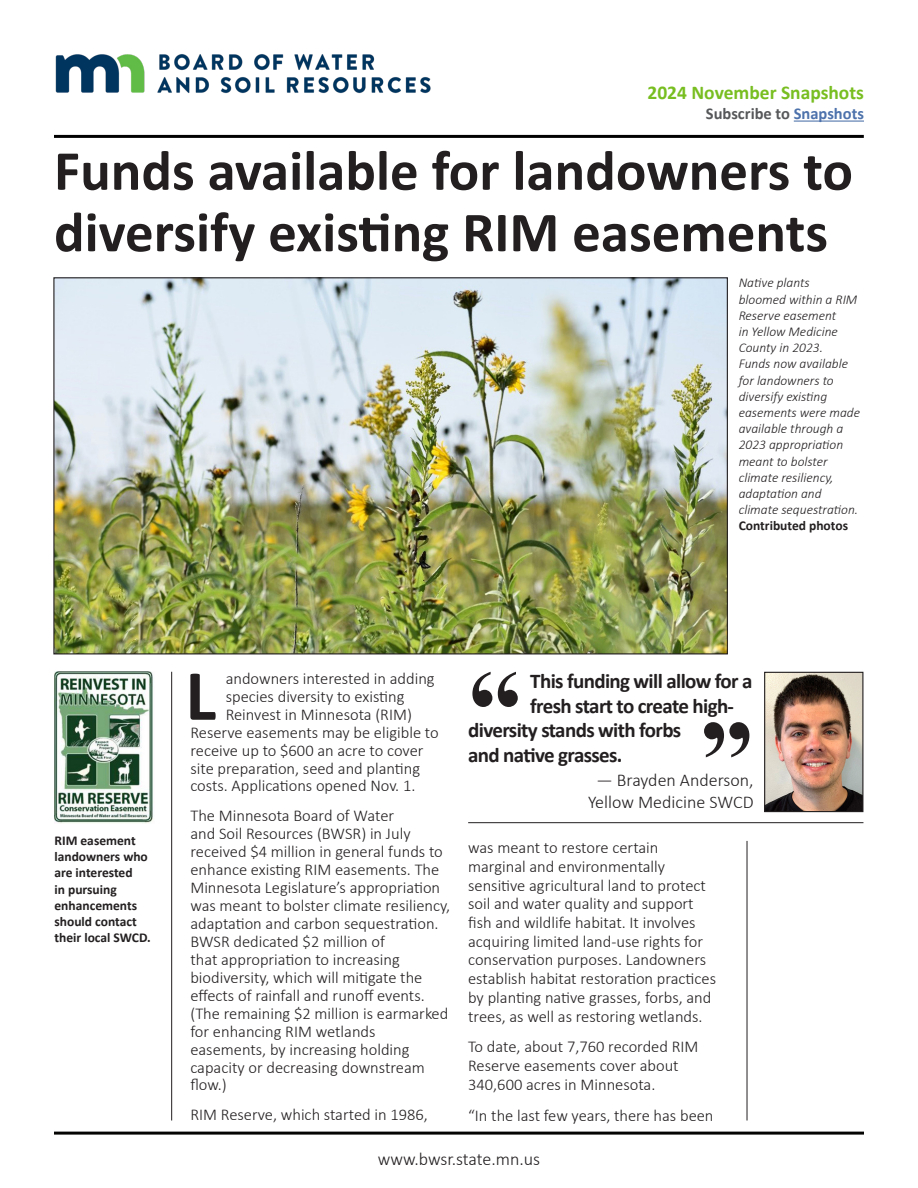
<style>
.page{position:relative;width:918px;height:1188px;background:#fff}
.page>*{position:absolute;margin:0;border:0;box-sizing:border-box;transform-origin:0 0}
.t1{font:700 108px "Times New Roman";color:#231f20}
.t2{font:700 72.6px "Calibri";color:#231f20}
.t3{font:700 57px/61.5px "Calibri";color:#231f20}
.t4{font:700 21px/25.2px "Calibri";letter-spacing:-.03em;color:#231f20}
.t5{font:700 19.5px "Calibri";color:#78be21}
.t6{font:300 18px "Calibri";color:#231f20}
.t7{font:300 16.5px/18px "Calibri";color:#231f20}
.t8{font:700 16.5px "Calibri";color:#57585a}
.t9{font:italic 300 13.5px/16.2px "Calibri";color:#231f20}
.t10{font:700 13.5px/16.2px "Calibri";color:#231f20}
.s1{color:#4d72ac}
.s2{font-weight:700;font-style:normal}
</style>
<div class="page">
<img style="left:55px;top:54px;width:376px;height:40px">
<img style="left:55px;top:279px;width:671px;height:373px">
<hr style="left:54px;top:135px;width:810px;height:3px;background:#000">
<hr style="left:171px;top:672px;width:1px;height:448px;background:#231f20">
<hr style="left:747px;top:841px;width:1px;height:279px;background:#231f20">
<hr style="left:54px;top:1132px;width:810px;height:3px;background:#040503">
<hr style="left:794px;top:121px;width:70px;height:1px;background:#4d72ac">
<img style="left:54px;top:672px;width:99px;height:151px">
<hr style="left:468px;top:822px;width:395px;height:1px;background:#231f20">
<img style="left:766px;top:674px;width:95px;height:136px">
<div style="left:764px;top:672px;width:99px;height:140px;border:1px solid #231f20"></div>
<p class="t5" style="left:648px;top:79px;width:218px">2024 November Snapshots</p>
<p class="t8" style="left:706px;top:102px;width:160px">Subscribe to <span class="s1">Snapshots</span></p>
<p class="t3" style="left:54px;top:139px;width:801px">Funds available for landowners to diversify existing RIM easements</p>
<p class="t9" style="left:739px;top:275px;width:123px">Native plants bloomed within a RIM<br>Reserve easement<br>in Yellow Medicine<br>County in 2023.<br>Funds now available for landowners to diversify existing easements were made available through a<br>2023 appropriation meant to bolster climate resiliency, adaptation and climate sequestration.<br><span class="s2">Contributed photos</span></p>
<p class="t10" style="left:54px;top:832px;width:98px">RIM easement landowners who are interested<br>in pursuing enhancements should contact their local SWCD.</p>
<p class="t2" style="left:185px;top:644px;width:32px">L</p>
<p class="t7" style="left:226px;top:670px;width:210px">andowners interested in adding</p>
<p class="t7" style="left:226px;top:687px;width:180px">species diversity to existing</p>
<p class="t7" style="left:226px;top:705px;width:188px">Reinvest in Minnesota (RIM)</p>
<p class="t7" style="left:190px;top:723px;width:250px">Reserve easements may be eligible to</p>
<p class="t7" style="left:190px;top:741px;width:235px">receive up to $600 an acre to cover</p>
<p class="t7" style="left:190px;top:759px;width:231px">site preparation, seed and planting</p>
<p class="t7" style="left:190px;top:777px;width:227px">costs. Applications opened Nov. 1.</p>
<p class="t7" style="left:190px;top:807px;width:261px">The Minnesota Board of Water<br>and Soil Resources (BWSR) in July received $4 million in general funds to enhance existing RIM easements. The Minnesota Legislature’s appropriation was meant to bolster climate resiliency, adaptation and carbon sequestration.<br>BWSR dedicated $2 million of<br>that appropriation to increasing biodiversity, which will mitigate the effects of rainfall and runoff events. (The remaining $2 million is earmarked for enhancing RIM wetlands easements, by increasing holding capacity or decreasing downstream flow.)</p>
<p class="t7" style="left:190px;top:1106px;width:239px">RIM Reserve, which started in 1986,</p>
<p class="t1" style="left:468px;top:631px;width:55px">“</p>
<p class="t4" style="left:530px;top:668px;width:224px">This funding will allow for a fresh start to create high-</p>
<p class="t4" style="left:468px;top:717px;width:215px">diversity stands with forbs and native grasses.</p>
<p class="t1" style="left:700px;top:681px;width:55px">”</p>
<p class="t6" style="left:597px;top:769px;width:159px">— Brayden Anderson,</p>
<p class="t6" style="left:588px;top:791px;width:167px">Yellow Medicine SWCD</p>
<p class="t7" style="left:468px;top:838px;width:249px;line-height:18.8px">was meant to restore certain marginal and environmentally sensitive agricultural land to protect soil and water quality and support fish and wildlife habitat. It involves acquiring limited land-use rights for conservation purposes. Landowners establish habitat restoration practices by planting native grasses, forbs, and trees, as well as restoring wetlands.</p>
<p class="t7" style="left:468px;top:1037px;width:232px;line-height:18.8px">To date, about 7,760 recorded RIM<br>Reserve easements cover about<br>340,600 acres in Minnesota.</p>
<p class="t7" style="left:468px;top:1106px;width:247px">“In the last few years, there has been</p>
<p class="t6" style="left:378px;top:1148px;width:164px">www.bwsr.state.mn.us</p>
</div>
